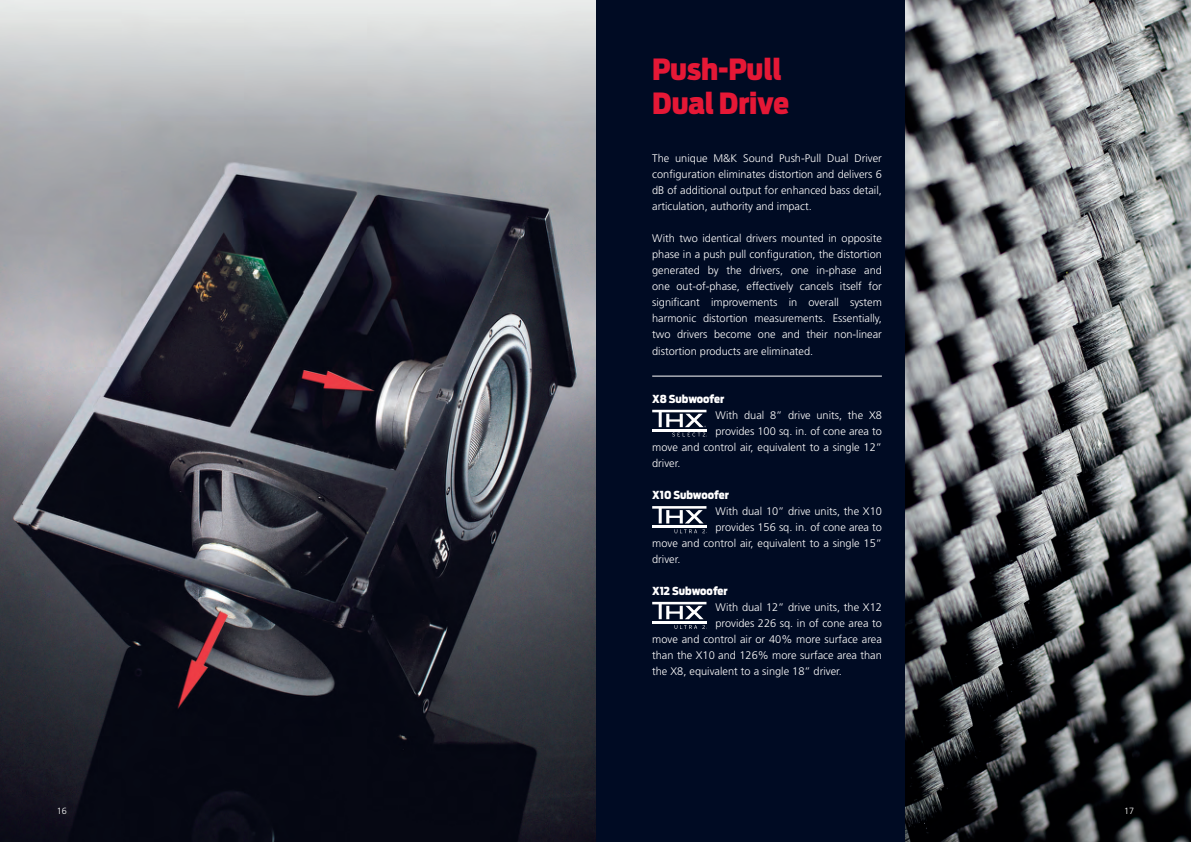
<style>
.page{position:relative;width:1191px;height:842px;background:#fff}
.page>*{position:absolute;margin:0;border:0;box-sizing:border-box;transform-origin:0 0}
.t1{font:900 29px/34.8px "Antenna Cond";letter-spacing:-.005em;color:#e51836}
.t2{font:300 11px/16px "Frutiger";color:#fff;text-align:justify}
.t3{font:900 11px "Antenna Cond";color:#fff}
.t4{font:300 9px "Frutiger";color:#fff}
</style>
<div class="page">
<img style="left:904px;top:0;width:287px;height:842px">
<div style="left:595px;top:0;width:309px;height:842px;background:#000b23"></div>
<img style="left:0;top:0;width:595px;height:842px">
<hr style="left:652px;top:376px;width:230px;height:1px;background:#fff">
<hr style="left:652px;top:429px;width:54px;height:2px;background:#fff">
<svg style="left:652px;top:410px;width:54px;height:17px"></svg>
<svg style="left:672px;top:433px;width:35px;height:4px"></svg>
<hr style="left:652px;top:525px;width:54px;height:3px;background:#fff">
<svg style="left:652px;top:506px;width:54px;height:17px"></svg>
<svg style="left:674px;top:529px;width:33px;height:4px"></svg>
<hr style="left:652px;top:621px;width:54px;height:2px;background:#fff">
<svg style="left:652px;top:602px;width:54px;height:17px"></svg>
<svg style="left:674px;top:625px;width:33px;height:4px"></svg>
<h1 class="t1" style="left:652px;top:52px;width:138px">Push-Pull<br>Dual Drive</h1>
<p class="t2" style="left:652px;top:151px;width:231px">The unique M&amp;K Sound Push-Pull Dual Driver configuration eliminates distortion and delivers 6 dB of additional output for enhanced bass detail, articulation, authority and impact.</p>
<p class="t2" style="left:652px;top:231px;width:231px">With two identical drivers mounted in opposite phase in a push pull configuration, the distortion generated by the drivers, one in-phase and one out-of-phase, effectively cancels itself for significant improvements in overall system harmonic distortion measurements. Essentially, two drivers become one and their non-linear distortion products are eliminated.</p>
<p class="t3" style="left:652px;top:392px;width:74px">X8 Subwoofer</p>
<p class="t2" style="left:715px;top:407px;width:168px">With dual 8” drive units, the X8</p>
<p class="t2" style="left:715px;top:423px;width:168px">provides 100 sq. in. of cone area to</p>
<p class="t2" style="left:652px;top:439px;width:231px">move and control air, equivalent to a single 12”</p>
<p class="t2" style="left:652px;top:455px;width:30px">driver.</p>
<p class="t3" style="left:652px;top:488px;width:78px">X10 Subwoofer</p>
<p class="t2" style="left:715px;top:503px;width:168px">With dual 10” drive units, the X10</p>
<p class="t2" style="left:715px;top:519px;width:168px">provides 156 sq. in. of cone area to</p>
<p class="t2" style="left:652px;top:535px;width:231px">move and control air, equivalent to a single 15”</p>
<p class="t2" style="left:652px;top:551px;width:30px">driver.</p>
<p class="t3" style="left:652px;top:584px;width:77px">X12 Subwoofer</p>
<p class="t2" style="left:715px;top:599px;width:168px">With dual 12” drive units, the X12</p>
<p class="t2" style="left:715px;top:615px;width:168px">provides 226 sq. in of cone area to</p>
<p class="t2" style="left:652px;top:631px;width:231px">move and control air or 40% more surface area</p>
<p class="t2" style="left:652px;top:647px;width:231px">than the X10 and 126% more surface area than</p>
<p class="t2" style="left:652px;top:663px;width:191px">the X8, equivalent to a single 18” driver.</p>
<p class="t4" style="left:57px;top:805px;width:12px">16</p>
<p class="t4" style="left:1124px;top:805px;width:12px">17</p>
</div>
